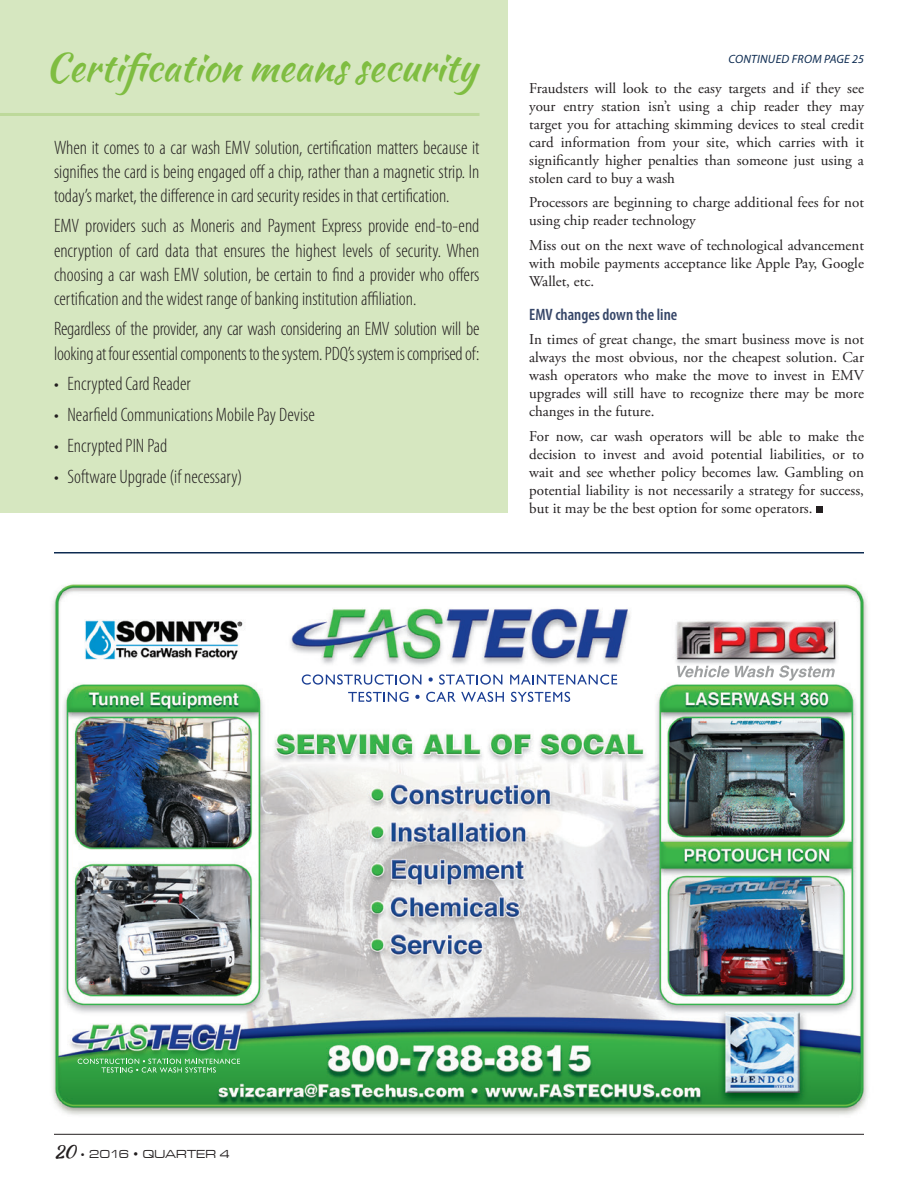
<style>
.page{position:relative;width:918px;height:1188px;background:#fff}
.page>*{position:absolute;margin:0;border:0;box-sizing:border-box;transform-origin:0 0}
.Body-sp{font:39px "Kaushan Script";color:#7fbd41}
.Body-secondary-sp{font:300 condensed 19.5px/24px "Myriad Pro";color:#231f20;text-align:justify}
.Subhead-sp{font:600 condensed 16.5px "Myriad Pro";color:#364668}
.Body-sp-2{font:15px/18px "Adobe Garamond Pro";color:#231f20;text-align:justify}
.t1{font:italic 12px "Myriad Pro";letter-spacing:.02em;color:#0d2b51}
.t2{font:12px "Eurostile T Regu Exte";letter-spacing:-.02em;color:#231f20}
.s1{font-family:"Kaushan Script";font-size:18px}
.s2{font-size:9.75px}
</style>
<div class="page">
<div style="left:0;top:0;width:508px;height:513px;background:#d6e7c0"></div>
<hr style="left:54px;top:1134px;width:810px;height:1px;background:#231f20">
<svg style="left:816px;top:507px;width:6px;height:6px"></svg>
<hr style="left:0;top:113px;width:480px;height:3px;background:#bdd99a">
<hr style="left:54px;top:552px;width:810px;height:2px;background:#0d2b51">
<img style="left:52px;top:584px;width:816px;height:531px">
<svg style="left:302px;top:674px;width:119px;height:11px"></svg>
<svg style="left:429px;top:677px;width:4px;height:5px"></svg>
<svg style="left:439px;top:674px;width:63px;height:11px"></svg>
<svg style="left:510px;top:674px;width:107px;height:11px"></svg>
<svg style="left:348px;top:692px;width:60px;height:10px"></svg>
<svg style="left:415px;top:695px;width:5px;height:4px"></svg>
<svg style="left:426px;top:692px;width:78px;height:10px"></svg>
<svg style="left:511px;top:692px;width:59px;height:10px"></svg>
<svg style="left:78px;top:1059px;width:162px;height:14px;background:#55b364"></svg>
<svg style="left:677px;top:665px;width:158px;height:16px"></svg>
<p class="Body-sp" style="left:45px;top:39px;width:433px">Certification means security</p>
<p class="Body-secondary-sp" style="left:54px;top:136px;width:427px">When it comes to a car wash EMV solution, certification matters because it signifies the card is being engaged off a chip, rather than a magnetic strip. In today’s market, the difference in card security resides in that certification.</p>
<p class="Body-secondary-sp" style="left:54px;top:214px;width:427px">EMV providers such as Moneris and Payment Express provide end-to-end encryption of card data that ensures the highest levels of security. When choosing a car wash EMV solution, be certain to find a provider who offers certification and the widest range of banking institution affiliation.</p>
<p class="Body-secondary-sp" style="left:54px;top:318px;width:427px">Regardless of the provider, any car wash considering an EMV solution will be looking at four essential components to the system. PDQ’s system is comprised of:</p>
<p class="Body-secondary-sp" style="left:54px;top:372px;width:138px">• Encrypted Card Reader</p>
<p class="Body-secondary-sp" style="left:54px;top:403px;width:262px">• Nearfield Communications Mobile Pay Devise</p>
<p class="Body-secondary-sp" style="left:54px;top:434px;width:115px">• Encrypted PIN Pad</p>
<p class="Body-secondary-sp" style="left:54px;top:465px;width:190px">• Software Upgrade (if necessary)</p>
<p class="t1" style="left:729px;top:52px;width:137px">CONTINUED FROM PAGE 25</p>
<p class="Body-sp-2" style="left:529px;top:79px;width:336px">Fraudsters will look to the easy targets and if they see your entry station isn’t using a chip reader they may target you for attaching skimming devices to steal credit card information from your site, which carries with it significantly higher penalties than someone just using a stolen card to buy a wash</p>
<p class="Body-sp-2" style="left:529px;top:194px;width:336px">Processors are beginning to charge additional fees for not using chip reader technology</p>
<p class="Body-sp-2" style="left:529px;top:237px;width:336px">Miss out on the next wave of technological advancement with mobile payments acceptance like Apple Pay, Google Wallet, etc.</p>
<p class="Subhead-sp" style="left:529px;top:305px;width:150px">EMV changes down the line</p>
<p class="Body-sp-2" style="left:529px;top:331px;width:336px">In times of great change, the smart business move is not always the most obvious, nor the cheapest solution. Car wash operators who make the move to invest in EMV upgrades will still have to recognize there may be more changes in the future.</p>
<p class="Body-sp-2" style="left:529px;top:428px;width:336px">For now, car wash operators will be able to make the decision to invest and avoid potential liabilities, or to wait and see whether policy becomes law. Gambling on potential liability is not necessarily a strategy for success, but it may be the best option for some operators.</p>
<p class="t2" style="left:54px;top:1148px;width:178px"><span class="s1">20</span> <span class="s2">•</span> 2016 • QUARTER 4</p>
</div>
